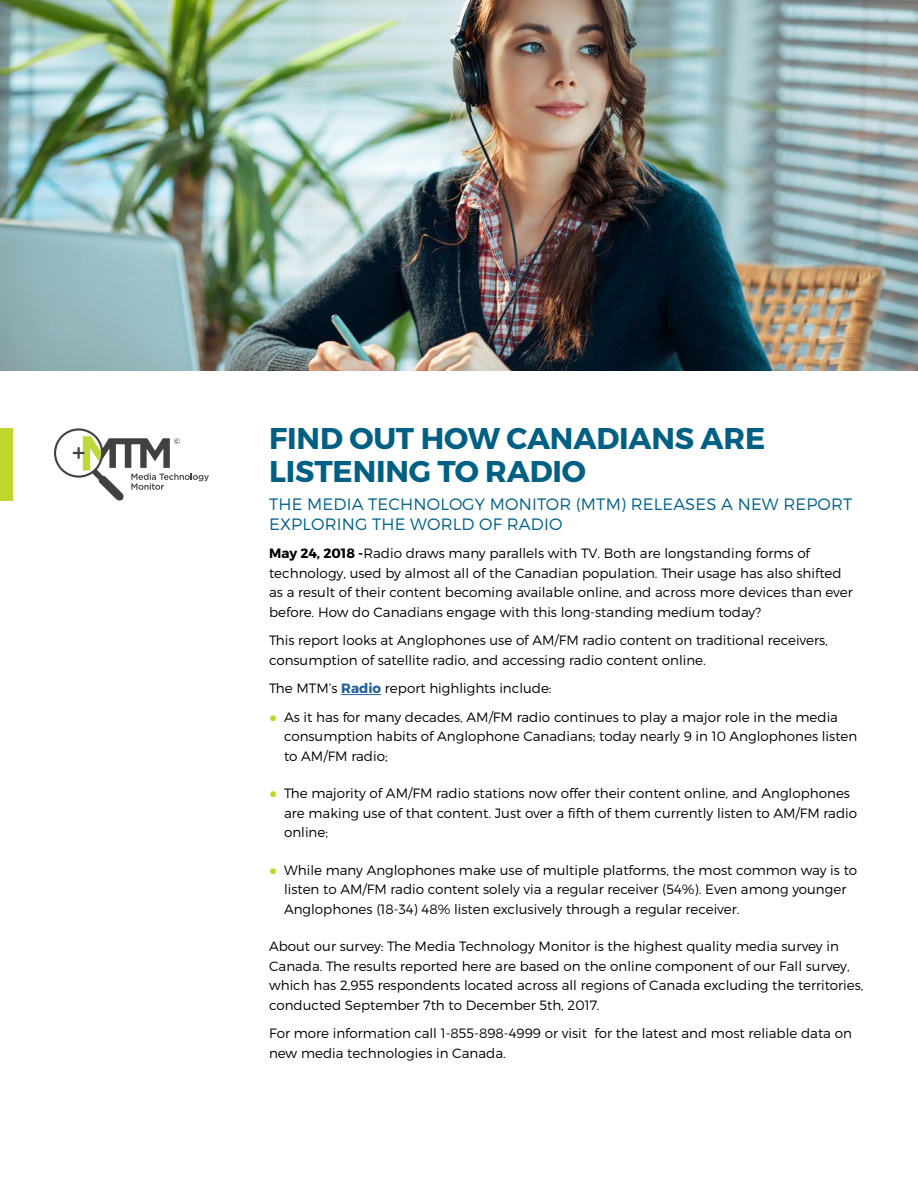
<style>
.page{position:relative;width:918px;height:1188px;background:#fff}
.page>*{position:absolute;margin:0;border:0;box-sizing:border-box;transform-origin:0 0}
.t1{font:700 30px/33px "Montserrat";letter-spacing:-.005em;color:#006084}
.t2{font:300 16.5px/19.5px "Montserrat";letter-spacing:.01em;color:#006084}
.t3{font:300 13.5px/19.5px "Montserrat";color:#000}
.s1{font-weight:700}
.s2{font-weight:700;color:#215e9e}
.s3{font-family:"Impact";font-weight:400;color:#c1d52f}
</style>
<div class="page">
<div style="left:0;top:428px;width:13px;height:73px;background:#c1d52f"></div>
<svg style="left:54px;top:428px;width:155px;height:73px"></svg>
<hr style="left:341px;top:694px;width:40px;height:1px;background:#215e9e">
<img style="left:0;top:0;width:918px;height:370px">
<h1 class="t1" style="left:269px;top:422px;width:498px">FIND OUT HOW CANADIANS ARE<br>LISTENING TO RADIO</h1>
<p class="t2" style="left:269px;top:494px;width:585px">THE MEDIA TECHNOLOGY MONITOR (MTM) RELEASES A NEW REPORT<br>EXPLORING THE WORLD OF RADIO</p>
<p class="t3" style="left:269px;top:543px;width:585px"><span class="s1">May 24, 2018 -</span>Radio draws many parallels with TV. Both are longstanding forms of technology, used by almost all of the Canadian population. Their usage has also shifted as a result of their content becoming available online, and across more devices than ever before. How do Canadians engage with this long-standing medium today?</p>
<p class="t3" style="left:269px;top:630px;width:560px">This report looks at Anglophones use of AM/FM radio content on traditional receivers, consumption of satellite radio, and accessing radio content online.</p>
<p class="t3" style="left:269px;top:678px;width:284px">The MTM’s <span class="s2">Radio</span> report highlights include:</p>
<p class="t3" style="left:284px;top:707px;width:575px;text-indent:-15px"><span class="s3">●</span> As it has for many decades, AM/FM radio continues to play a major role in the media consumption habits of Anglophone Canadians; today nearly 9 in 10 Anglophones listen to AM/FM radio;</p>
<p class="t3" style="left:284px;top:783px;width:575px;text-indent:-15px"><span class="s3">●</span> The majority of AM/FM radio stations now offer their content online, and Anglophones are making use of that content. Just over a fifth of them currently listen to AM/FM radio online;</p>
<p class="t3" style="left:284px;top:860px;width:575px;text-indent:-15px"><span class="s3">●</span> While many Anglophones make use of multiple platforms, the most common way is to listen to AM/FM radio content solely via a regular receiver (54%). Even among younger<br>Anglophones (18-34) 48% listen exclusively through a regular receiver.</p>
<p class="t3" style="left:269px;top:936px;width:596px">About our survey: The Media Technology Monitor is the highest quality media survey in Canada. The results reported here are based on the online component of our Fall survey, which has 2,955 respondents located across all regions of Canada excluding the territories, conducted September 7th to December 5th, 2017.</p>
<p class="t3" style="left:269px;top:1023px;width:584px">For more information call 1-855-898-4999 or visit for the latest and most reliable data on new media technologies in Canada.</p>
</div>
